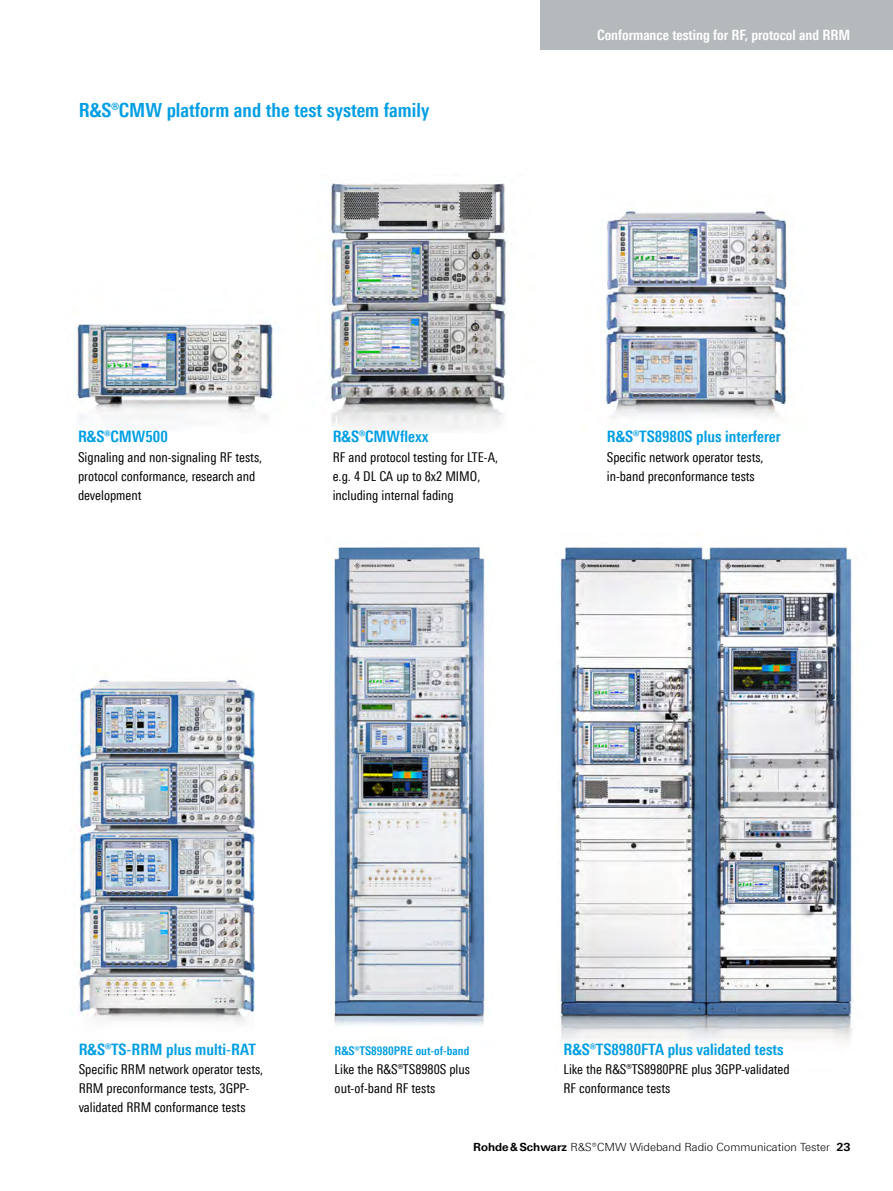
<style>
.page{position:relative;width:893px;height:1191px;background:#fff}
.page>*{position:absolute;margin:0;border:0;box-sizing:border-box;transform-origin:0 0}
.Teaser_cyan_fett{font:700 19.5px "Linotype Univers 620 Cn";color:#009ee3}
.Absatzfett_cyan{font:700 15.75px "Linotype Univers 620 Cn";color:#009ee3}
.Registertext_weiß_re{font:700 14.25px "Linotype Univers 620 Cn";color:#fff}
.Grafiktext_9_Pt_im_R{font:13.5px/19.2px "Linotype Univers 420 Cn";color:#000}
.Bildunterschrift_cya{font:700 12px "Linotype Univers 620 Cn";color:#009ee3}
.t1{font:300 11.25px "Linotype Univers 330";color:#000}
.s1{font-family:"Linotype Univers 630";font-weight:700}
</style>
<div class="page">
<img style="left:333px;top:547px;width:152px;height:478px">
<img style="left:70px;top:678px;width:185px;height:345px">
<img style="left:605px;top:210px;width:186px;height:208px">
<img style="left:76px;top:321px;width:200px;height:99px">
<img style="left:329px;top:183px;width:177px;height:247px">
<img style="left:558px;top:546px;width:295px;height:497px">
<div style="left:540px;top:0;width:353px;height:50px;background:#b4b9bc"></div>
<p class="Teaser_cyan_fett" style="left:79px;top:98px;width:352px">R&amp;S®CMW platform and the test system family</p>
<p class="Registertext_weiß_re" style="left:597px;top:27px;width:255px">Conformance testing for RF, protocol and RRM</p>
<p class="Absatzfett_cyan" style="left:78px;top:427px;width:91px">R&amp;S®CMW500</p>
<p class="Grafiktext_9_Pt_im_R" style="left:78px;top:447px;width:186px">Signaling and non-signaling RF tests, protocol conformance, research and development</p>
<p class="Absatzfett_cyan" style="left:333px;top:427px;width:97px">R&amp;S®CMWflexx</p>
<p class="Grafiktext_9_Pt_im_R" style="left:333px;top:447px;width:167px">RF and protocol testing for LTE-A, e.g. 4 DL CA up to 8x2 MIMO, including internal fading</p>
<p class="Absatzfett_cyan" style="left:607px;top:427px;width:175px">R&amp;S®TS8980S plus interferer</p>
<p class="Grafiktext_9_Pt_im_R" style="left:607px;top:447px;width:158px">Specific network operator tests, in-band preconformance tests</p>
<p class="Absatzfett_cyan" style="left:79px;top:1040px;width:179px">R&amp;S®TS-RRM plus multi-RAT</p>
<p class="Grafiktext_9_Pt_im_R" style="left:79px;top:1059px;width:186px">Specific RRM network operator tests,<br>RRM preconformance tests, 3GPP&shy;validated RRM conformance tests</p>
<p class="Bildunterschrift_cya" style="left:335px;top:1043px;width:136px">R&amp;S®TS8980PRE out-of-band</p>
<p class="Grafiktext_9_Pt_im_R" style="left:335px;top:1059px;width:137px">Like the R&amp;S®TS8980S plus out-of-band RF tests</p>
<p class="Absatzfett_cyan" style="left:563px;top:1040px;width:222px">R&amp;S®TS8980FTA plus validated tests</p>
<p class="Grafiktext_9_Pt_im_R" style="left:563px;top:1059px;width:228px">Like the R&amp;S®TS8980PRE plus 3GPP-validated<br>RF conformance tests</p>
<p class="t1" style="left:473px;top:1140px;width:379px"><span class="s1">Rohde&amp;Schwarz</span> R&amp;S®CMW Wideband Radio Communication Tester <span class="s1">23</span></p>
</div>
